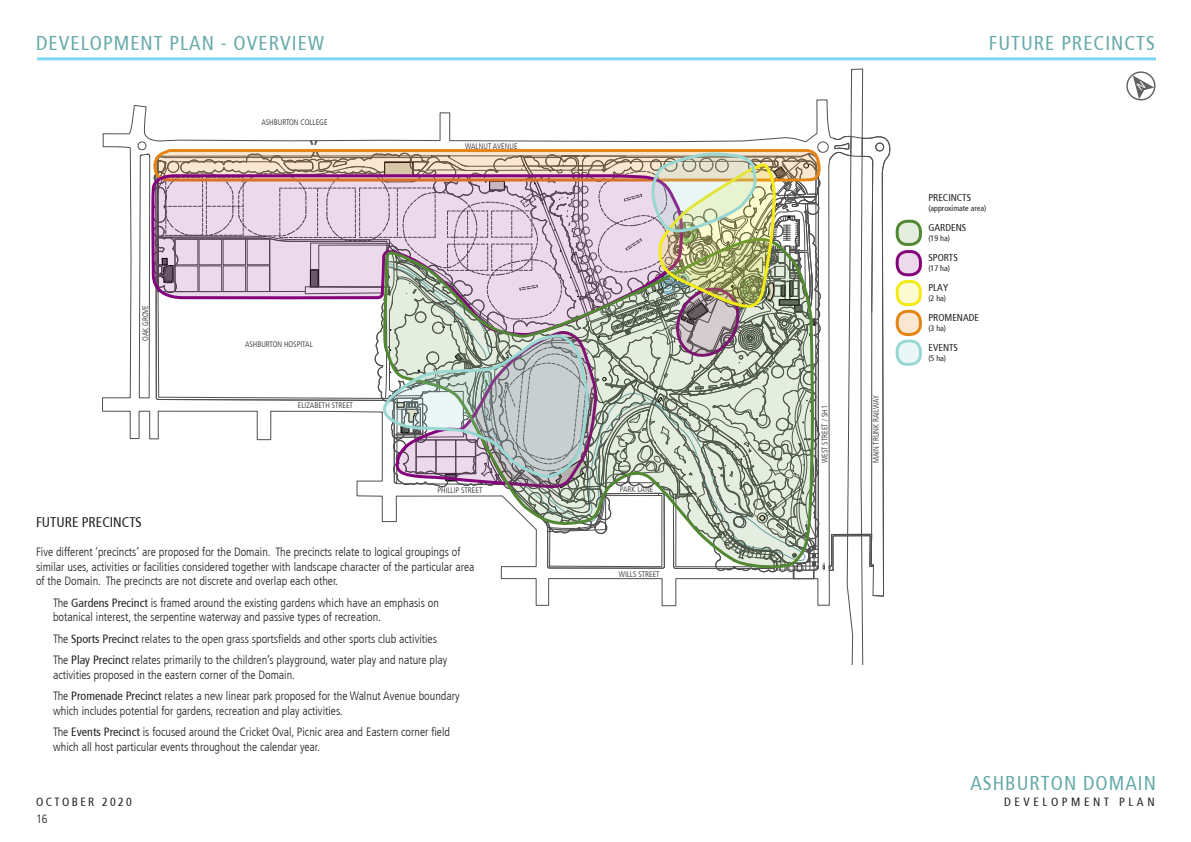
<style>
.page{position:relative;width:1191px;height:842px;background:#fff}
.page>*{position:absolute;margin:0;border:0;box-sizing:border-box;transform-origin:0 0}
.t1{font:condensed 20px "Frutiger";letter-spacing:.05em;color:#67aaaa}
.t2{font:condensed 14px "Frutiger";color:#231f20}
.t3{font:300 condensed 12px/14.4px "Frutiger";color:#231f20}
.t4{font:condensed 11.9px "Frutiger";letter-spacing:.3em;color:#231f20}
.t5{font:condensed 11.9px "Frutiger";letter-spacing:.2em;color:#231f20}
.t6{font:condensed 10px "Frutiger";color:#231f20}
.t7{font:300 condensed 8px "Frutiger";color:#231f20}
.t8{font:condensed 8px "Frutiger";color:#231f20}
.s1{font-weight:400}
</style>
<div class="page">
<hr style="left:37px;top:57px;width:1119px;height:3px;background:#00aeef">
<svg style="left:897px;top:311px;width:23px;height:24px"></svg>
<div style="left:895px;top:310px;width:27px;height:26px;border:3px solid #e58516;border-radius:11px"></div>
<svg style="left:897px;top:252px;width:23px;height:23px"></svg>
<div style="left:895px;top:250px;width:27px;height:26px;border:3px solid #84027b;border-radius:10px"></div>
<svg style="left:897px;top:221px;width:23px;height:23px"></svg>
<div style="left:895px;top:220px;width:27px;height:26px;border:3px solid #528834;border-radius:10px"></div>
<svg style="left:897px;top:281px;width:23px;height:24px"></svg>
<div style="left:895px;top:280px;width:27px;height:26px;border:3px solid #f4ea16;border-radius:10px"></div>
<svg style="left:897px;top:341px;width:23px;height:23px"></svg>
<div style="left:895px;top:340px;width:27px;height:26px;border:3px solid #99d8d2;border-radius:10px"></div>
<svg style="left:135px;top:57px;width:755px;height:607px"></svg>
<svg style="left:1126px;top:71px;width:30px;height:30px"></svg>
<h1 class="t1" style="left:36px;top:34px;width:289px">DEVELOPMENT PLAN - OVERVIEW</h1>
<p class="t7" style="left:142px;top:341px;width:38px;rotate:-90deg">OAK GROVE</p>
<p class="t7" style="left:261px;top:118px;width:68px">ASHBURTON COLLEGE</p>
<p class="t7" style="left:245px;top:341px;width:69px">ASHBURTON HOSPITAL</p>
<p class="t7" style="left:298px;top:402px;width:57px">ELIZABETH STREET</p>
<p class="t7" style="left:465px;top:143px;width:54px">WALNUT AVENUE</p>
<p class="t7" style="left:437px;top:486px;width:46px">PHILLIP STREET</p>
<p class="t2" style="left:36px;top:516px;width:107px">FUTURE PRECINCTS</p>
<p class="t3" style="left:36px;top:546px;width:440px">Five different ‘precincts’ are proposed for the Domain. The precincts relate to logical groupings of similar uses, activities or facilities considered together with landscape character of the particular area of the Domain. The precincts are not discrete and overlap each other.</p>
<p class="t3" style="left:53px;top:596px;width:387px">The <span class="s1">Gardens Precinct</span> is framed around the existing gardens which have an emphasis on botanical interest, the serpentine waterway and passive types of recreation.</p>
<p class="t3" style="left:53px;top:632px;width:385px">The <span class="s1">Sports Precinct</span> relates to the open grass sportsfields and other sports club activities</p>
<p class="t3" style="left:53px;top:654px;width:396px">The <span class="s1">Play Precinct</span> relates primarily to the children’s playground, water play and nature play activities proposed in the eastern corner of the Domain.</p>
<p class="t3" style="left:53px;top:690px;width:408px">The <span class="s1">Promenade Precinct</span> relates a new linear park proposed for the Walnut Avenue boundary which includes potential for gardens, recreation and play activities.</p>
<p class="t3" style="left:53px;top:726px;width:398px">The <span class="s1">Events Precinct</span> is focused around the Cricket Oval, Picnic area and Eastern corner field which all host particular events throughout the calendar year.</p>
<p class="t7" style="left:620px;top:485px;width:35px">PARK LANE</p>
<p class="t7" style="left:619px;top:570px;width:42px">WILLS STREET</p>
<p class="t1" style="left:988px;top:34px;width:168px">FUTURE PRECINCTS</p>
<p class="t7" style="left:821px;top:463px;width:59px;rotate:-90deg">WEST STREET / SH1</p>
<p class="t7" style="left:872px;top:463px;width:69px;rotate:-90deg">MAIN TRUNK RAILWAY</p>
<p class="t6" style="left:928px;top:193px;width:44px">PRECINCTS</p>
<p class="t8" style="left:928px;top:205px;width:59px">(approximate area)</p>
<p class="t6" style="left:928px;top:223px;width:39px">GARDENS</p>
<p class="t8" style="left:928px;top:235px;width:23px">(19 ha)</p>
<p class="t6" style="left:928px;top:253px;width:31px">SPORTS</p>
<p class="t8" style="left:928px;top:265px;width:23px">(17 ha)</p>
<p class="t6" style="left:928px;top:283px;width:21px">PLAY</p>
<p class="t8" style="left:928px;top:295px;width:19px">(2 ha)</p>
<p class="t6" style="left:928px;top:313px;width:52px">PROMENADE</p>
<p class="t8" style="left:928px;top:325px;width:19px">(3 ha)</p>
<p class="t6" style="left:928px;top:343px;width:31px">EVENTS</p>
<p class="t8" style="left:928px;top:355px;width:19px">(5 ha)</p>
<h1 class="t1" style="left:970px;top:774px;width:187px">ASHBURTON DOMAIN</h1>
<p class="t5" style="left:36px;top:796px;width:97px">OCTOBER 2020</p>
<p class="t4" style="left:1004px;top:796px;width:152px">DEVELOPMENT PLAN</p>
<p class="t3" style="left:36px;top:812px;width:13px">16</p>
</div>
